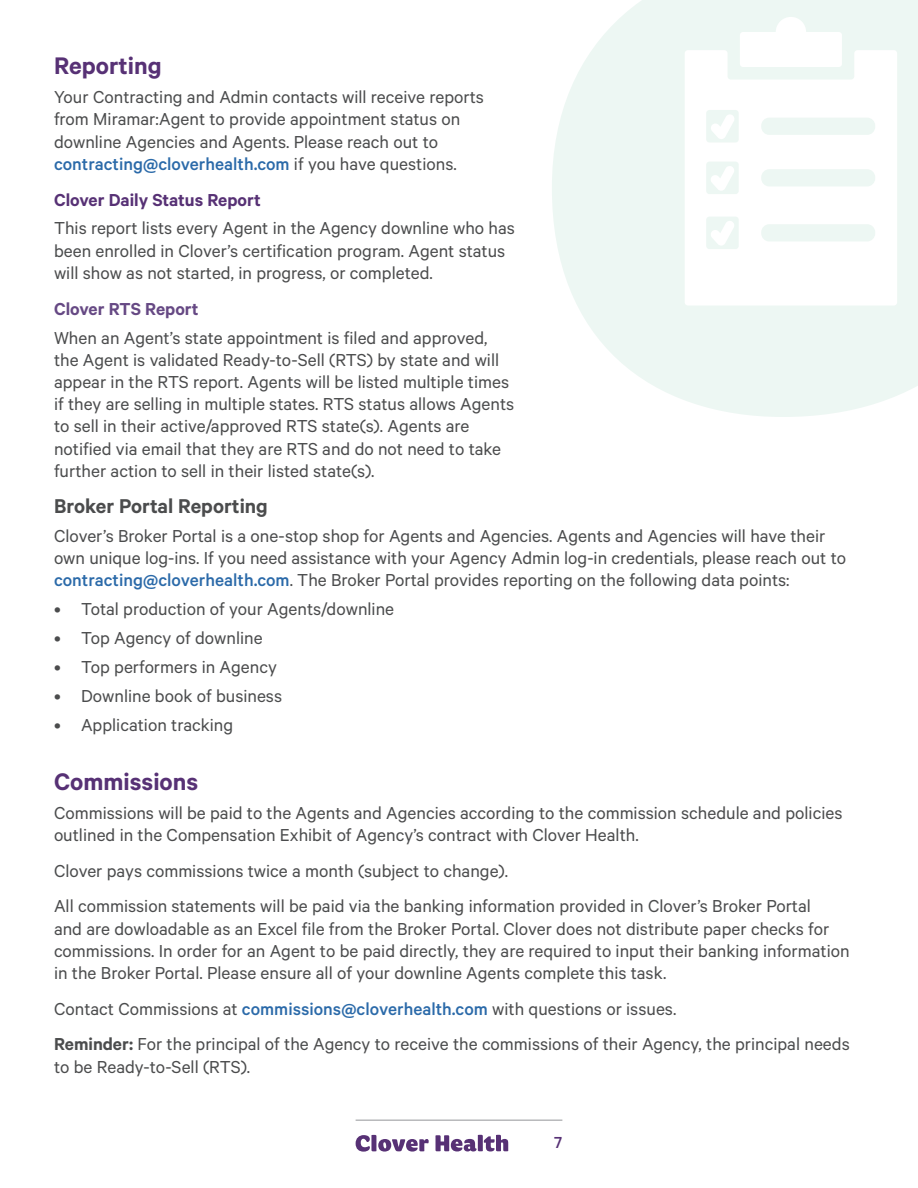
<style>
.page{position:relative;width:918px;height:1188px;background:#fff}
.page>*{position:absolute;margin:0;border:0;box-sizing:border-box;transform-origin:0 0}
.Heading{font:600 27px "Calibre";color:#573175}
.Subhead{font:600 22.5px "Calibre";color:#4b4c4d}
.Body_paragraph{font:19.5px/22.2px "Calibre";color:#4b4c4d}
.Standard_Bullet{font:19.5px "Calibre";color:#4b4c4d}
.State_Contacts{font:600 19.5px "Calibre";color:#573175}
.Body_paragraph-2{font:600 19.5px "Calibre";color:#664984}
.t1{font:500 18px "Calibre";color:#573175}
.s1{font-weight:500;color:#2b6aa9}
.s2{font-weight:600}
</style>
<div class="page">
<svg style="left:356px;top:1135px;width:73px;height:17px"></svg>
<svg style="left:435px;top:1135px;width:73px;height:17px"></svg>
<hr style="left:356px;top:1120px;width:206px;height:1px;background:#939598">
<svg style="left:552px;top:0;width:366px;height:417px;fill:#edf7f3"></svg>
<svg style="left:740px;top:17px;width:102px;height:33px"></svg>
<svg style="left:685px;top:50px;width:212px;height:256px"></svg>
<svg style="left:710px;top:114px;width:25px;height:25px"></svg>
<svg style="left:710px;top:220px;width:25px;height:26px"></svg>
<svg style="left:710px;top:165px;width:25px;height:26px"></svg>
<p class="Heading" style="left:54px;top:50px;width:109px">Reporting</p>
<p class="Body_paragraph" style="left:54px;top:85px;width:432px">Your Contracting and Admin contacts will receive reports from Miramar:Agent to provide appointment status on downline Agencies and Agents. Please reach out to <span class="s1">contracting@cloverhealth.com</span> if you have questions.</p>
<p class="State_Contacts" style="left:54px;top:188px;width:208px">Clover Daily Status Report</p>
<p class="Body_paragraph" style="left:54px;top:217px;width:462px">This report lists every Agent in the Agency downline who has been enrolled in Clover’s certification program. Agent status will show as not started, in progress, or completed.</p>
<p class="Body_paragraph-2" style="left:54px;top:297px;width:146px">Clover RTS Report</p>
<p class="Body_paragraph" style="left:54px;top:326px;width:462px">When an Agent’s state appointment is filed and approved, the Agent is validated Ready-to-Sell (RTS) by state and will appear in the RTS report. Agents will be listed multiple times if they are selling in multiple states. RTS status allows Agents to sell in their active/approved RTS state(s). Agents are notified via email that they are RTS and do not need to take further action to sell in their listed state(s).</p>
<p class="Subhead" style="left:54px;top:493px;width:215px">Broker Portal Reporting</p>
<p class="Body_paragraph" style="left:54px;top:524px;width:794px">Clover’s Broker Portal is a one-stop shop for Agents and Agencies. Agents and Agencies will have their own unique log-ins. If you need assistance with your Agency Admin log-in credentials, please reach out to <span class="s1">contracting@cloverhealth.com</span>. The Broker Portal provides reporting on the following data points:</p>
<p class="Standard_Bullet" style="left:54px;top:598px;width:342px">• Total production of your Agents/downline</p>
<p class="Standard_Bullet" style="left:54px;top:627px;width:210px">• Top Agency of downline</p>
<p class="Standard_Bullet" style="left:54px;top:656px;width:225px">• Top performers in Agency</p>
<p class="Standard_Bullet" style="left:54px;top:685px;width:230px">• Downline book of business</p>
<p class="Standard_Bullet" style="left:54px;top:714px;width:181px">• Application tracking</p>
<p class="Heading" style="left:54px;top:765px;width:146px">Commissions</p>
<p class="Body_paragraph" style="left:54px;top:801px;width:790px">Commissions will be paid to the Agents and Agencies according to the commission schedule and policies outlined in the Compensation Exhibit of Agency’s contract with Clover Health.</p>
<p class="Body_paragraph" style="left:54px;top:859px;width:456px">Clover pays commissions twice a month (subject to change).</p>
<p class="Body_paragraph" style="left:54px;top:895px;width:797px">All commission statements will be paid via the banking information provided in Clover’s Broker Portal<br>and are dowloadable as an Excel file from the Broker Portal. Clover does not distribute paper checks for commissions. In order for an Agent to be paid directly, they are required to input their banking information in the Broker Portal. Please ensure all of your downline Agents complete this task.</p>
<p class="Body_paragraph" style="left:54px;top:997px;width:624px">Contact Commissions at <span class="s1">commissions@cloverhealth.com</span> with questions or issues.</p>
<p class="Body_paragraph" style="left:54px;top:1032px;width:797px"><span class="s2">Reminder:</span> For the principal of the Agency to receive the commissions of their Agency, the principal needs to be Ready-to-Sell (RTS).</p>
<p class="t1" style="left:554px;top:1132px;width:10px">7</p>
</div>
